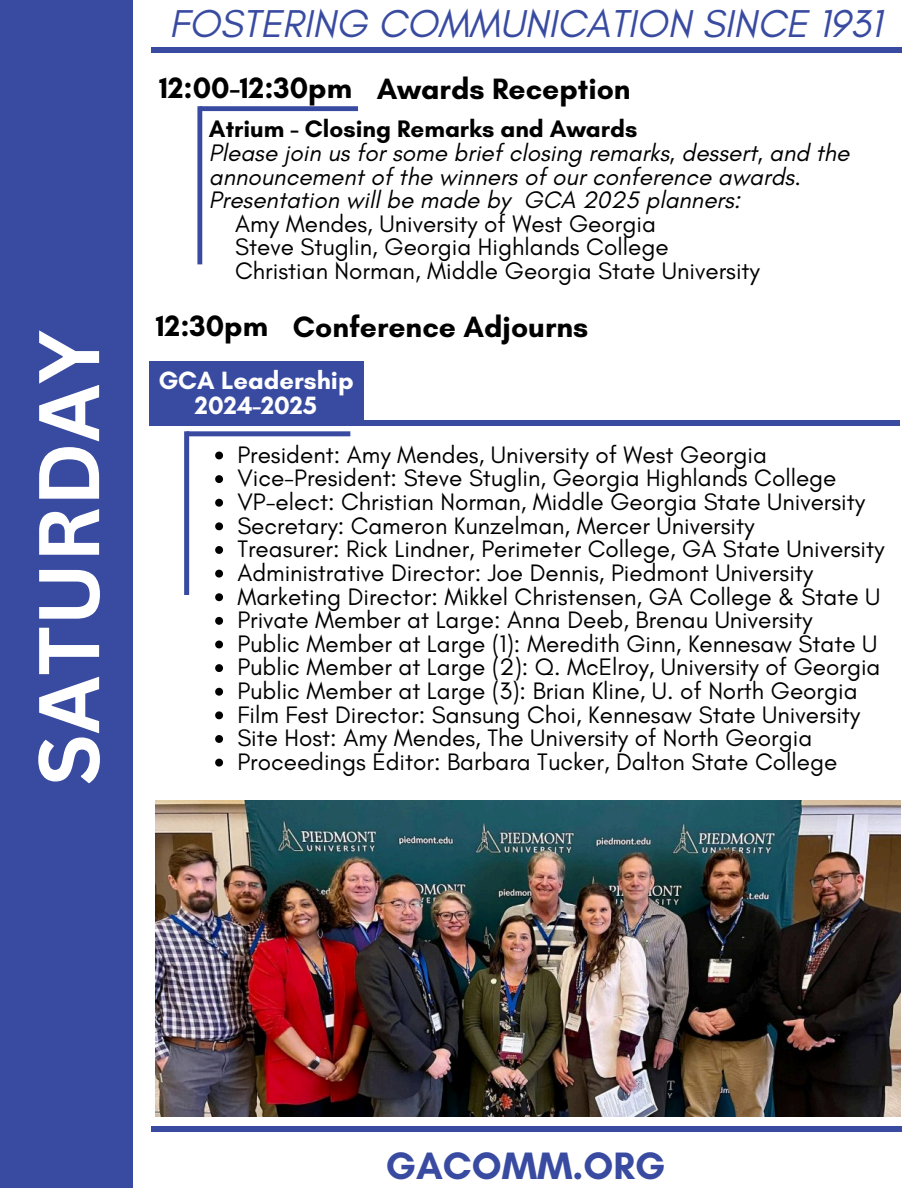
<style>
.page{position:relative;width:918px;height:1188px;background:#fff}
.page>*{position:absolute;margin:0;border:0;box-sizing:border-box;transform-origin:0 0}
.t1{font:700 84px "Canva Sans";color:#fff}
.t2{font:italic 39.6px "Glacial Indifference";color:#394ba1}
.t3{font:700 38.85px "Glacial Indifference";color:#394ba1}
.t4{font:700 30px "Glacial Indifference";color:#000}
.t5{font:700 25.5px/24.8px "Glacial Indifference";color:#fff;text-align:center}
.t6{font:24.3px "Glacial Indifference";color:#000}
.t7{font:italic 24.3px/23.7px "Glacial Indifference";color:#000}
.t8{font:700 24.3px "Glacial Indifference";color:#000}
</style>
<div class="page">
<div style="left:0;top:0;width:133px;height:1188px;background:#394ba1"></div>
<div style="left:151px;top:48px;width:750px;height:5px;background:#394ba1"></div>
<div style="left:151px;top:1127px;width:750px;height:5px;background:#394ba1"></div>
<div style="left:184px;top:431px;width:5px;height:164px;background:#394ba1"></div>
<svg style="left:215px;top:452px;width:8px;height:7px"></svg>
<svg style="left:215px;top:475px;width:8px;height:8px"></svg>
<svg style="left:215px;top:499px;width:8px;height:8px"></svg>
<svg style="left:215px;top:522px;width:8px;height:8px"></svg>
<svg style="left:215px;top:546px;width:8px;height:8px"></svg>
<svg style="left:215px;top:570px;width:8px;height:8px"></svg>
<svg style="left:215px;top:593px;width:8px;height:8px"></svg>
<svg style="left:215px;top:617px;width:8px;height:8px"></svg>
<svg style="left:215px;top:641px;width:8px;height:7px"></svg>
<svg style="left:215px;top:664px;width:8px;height:8px"></svg>
<svg style="left:215px;top:688px;width:8px;height:8px"></svg>
<svg style="left:215px;top:711px;width:8px;height:8px"></svg>
<svg style="left:215px;top:735px;width:8px;height:8px"></svg>
<svg style="left:215px;top:759px;width:8px;height:8px"></svg>
<div style="left:187px;top:431px;width:163px;height:5px;background:#394ba1"></div>
<div style="left:150px;top:420px;width:750px;height:5px;background:#394ba1"></div>
<div style="left:149px;top:361px;width:215px;height:64px;background:#394ba1"></div>
<img style="left:156px;top:800px;width:744px;height:317px">
<div style="left:197px;top:106px;width:5px;height:158px;background:#394ba1"></div>
<div style="left:200px;top:106px;width:158px;height:5px;background:#394ba1"></div>
<p class="t1" style="left:9px;top:786px;width:457px;rotate:-90deg">SATURDAY</p>
<h1 class="t2" style="left:169px;top:0;width:714px">FOSTERING COMMUNICATION SINCE 1931</h1>
<p class="t4" style="left:159px;top:69px;width:194px">12:00-12:30pm</p>
<p class="t4" style="left:377px;top:70px;width:255px">Awards Reception</p>
<p class="t8" style="left:209px;top:114px;width:430px">Atrium - Closing Remarks and Awards</p>
<p class="t7" style="left:209px;top:141px;width:642px">Please join us for some brief closing remarks, dessert, and the announcement of the winners of our conference awards.<br>Presentation will be made by GCA 2025 planners:</p>
<p class="t6" style="left:235px;top:209px;width:422px">Amy Mendes, University of West Georgia</p>
<p class="t6" style="left:235px;top:232px;width:435px">Steve Stuglin, Georgia Highlands College</p>
<p class="t6" style="left:235px;top:256px;width:526px">Christian Norman, Middle Georgia State University</p>
<p class="t4" style="left:156px;top:308px;width:114px">12:30pm</p>
<p class="t4" style="left:293px;top:309px;width:297px">Conference Adjourns</p>
<p class="t5" style="left:158px;top:368px;width:197px">GCA Leadership<br>2024-2025</p>
<h3 class="t6" style="left:237px;top:440px;width:531px">President: Amy Mendes, University of West Georgia</h3>
<h4 class="t6" style="left:237px;top:463px;width:601px">Vice-President: Steve Stuglin, Georgia Highlands College</h4>
<h4 class="t6" style="left:237px;top:487px;width:629px">VP-elect: Christian Norman, Middle Georgia State University</h4>
<p class="t6" style="left:237px;top:511px;width:519px">Secretary: Cameron Kunzelman, Mercer University</p>
<p class="t6" style="left:237px;top:534px;width:649px">Treasurer: Rick Lindner, Perimeter College, GA State University</p>
<p class="t6" style="left:237px;top:558px;width:577px">Administrative Director: Joe Dennis, Piedmont University</p>
<p class="t6" style="left:237px;top:581px;width:645px">Marketing Director: Mikkel Christensen, GA College &amp; State U</p>
<p class="t6" style="left:237px;top:605px;width:577px">Private Member at Large: Anna Deeb, Brenau University</p>
<p class="t6" style="left:237px;top:629px;width:642px">Public Member at Large (1): Meredith Ginn, Kennesaw State U</p>
<p class="t6" style="left:237px;top:652px;width:645px">Public Member at Large (2): Q. McElroy, University of Georgia</p>
<h4 class="t6" style="left:237px;top:676px;width:622px">Public Member at Large (3): Brian Kline, U. of North Georgia</h4>
<h4 class="t6" style="left:237px;top:700px;width:624px">Film Fest Director: Sansung Choi, Kennesaw State University</h4>
<h5 class="t6" style="left:237px;top:723px;width:576px">Site Host: Amy Mendes, The University of North Georgia</h5>
<p class="t6" style="left:237px;top:747px;width:601px">Proceedings Editor: Barbara Tucker, Dalton State College</p>
<p class="t3" style="left:386px;top:1142px;width:281px">GACOMM.ORG</p>
</div>
